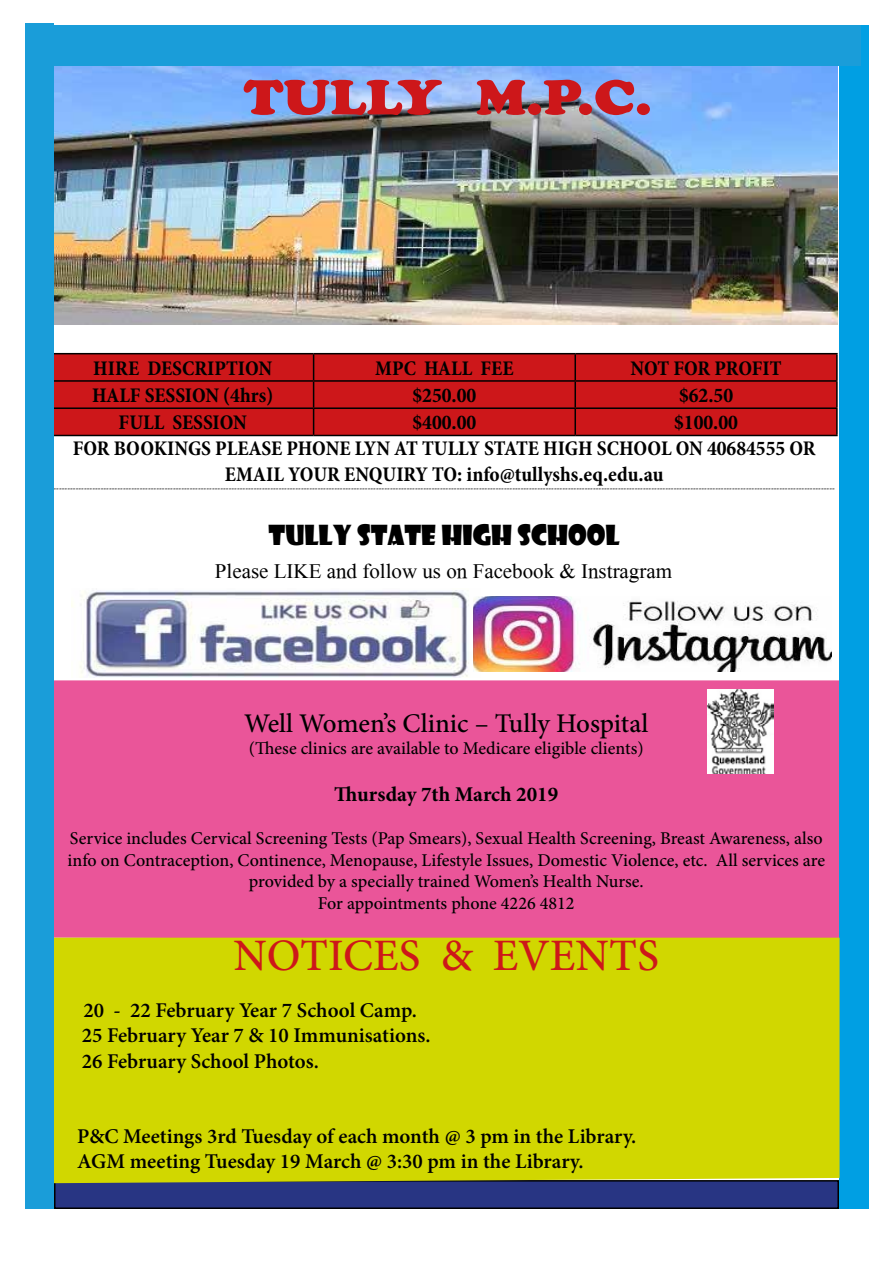
<style>
.page{position:relative;width:893px;height:1263px;background:#fff}
.page>*{position:absolute;margin:0;border:0;box-sizing:border-box;transform-origin:0 0}
.t1{font:48.6px "Cooper Black Std";color:#cd171a;scale:1.11 1}
.t2{font:500 45px "Minion Pro";color:#cd171a}
.t3{font:500 27px "Minion Pro";color:#000}
.t4{font:27px "Showcard Gothic";color:#000}
.t5{font:700 condensed 21px "Minion Pro";color:#000}
.t6{font:600 21px/25.2px "Minion Pro";color:#000}
.t7{font:21px "Mongolian Baiti";color:#000}
.t8{font:700 21px "Minion Pro";color:#000}
.t9{font:500 18px/21.6px "Minion Pro";color:#000;text-align:center}
.t10{font:700 condensed 9px "Minion Pro";color:#000}
</style>
<div class="page">
<div style="left:55px;top:1181px;width:783px;height:27px;background:#283583"></div>
<div style="left:54px;top:1180px;width:785px;height:29px;border:2px solid #000"></div>
<img style="left:54px;top:66px;width:784px;height:258px">
<div style="left:54px;top:354px;width:782px;height:81px;background:#cd171a"></div>
<hr style="left:51px;top:353px;width:263px;height:1px;background:#000">
<hr style="left:314px;top:353px;width:261px;height:1px;background:#000">
<hr style="left:575px;top:353px;width:263px;height:1px;background:#000">
<hr style="left:574px;top:354px;width:2px;height:26px;background:#000">
<hr style="left:836px;top:354px;width:2px;height:26px;background:#000">
<hr style="left:51px;top:380px;width:263px;height:2px;background:#000">
<hr style="left:314px;top:380px;width:261px;height:2px;background:#000">
<hr style="left:575px;top:380px;width:263px;height:2px;background:#000">
<hr style="left:574px;top:382px;width:2px;height:25px;background:#000">
<hr style="left:836px;top:382px;width:2px;height:25px;background:#000">
<hr style="left:51px;top:407px;width:263px;height:2px;background:#000">
<hr style="left:314px;top:407px;width:261px;height:2px;background:#000">
<svg style="left:313px;top:354px;width:1px;height:81px"></svg>
<hr style="left:575px;top:407px;width:263px;height:2px;background:#000">
<hr style="left:574px;top:409px;width:2px;height:26px;background:#000">
<hr style="left:836px;top:409px;width:2px;height:26px;background:#000">
<hr style="left:51px;top:435px;width:263px;height:1px;background:#000">
<hr style="left:314px;top:435px;width:261px;height:1px;background:#000">
<hr style="left:575px;top:435px;width:263px;height:1px;background:#000">
<img style="left:72px;top:590px;width:397px;height:87px">
<div style="left:839px;top:26px;width:30px;height:1183px;background:#009fe3"></div>
<div style="left:40px;top:26px;width:821px;height:40px;background:#1a9dd9"></div>
<div style="left:26px;top:23px;width:28px;height:1186px;background:#1a9dd9"></div>
<div style="left:54px;top:680px;width:785px;height:258px;background:#ea5599"></div>
<img style="left:707px;top:690px;width:67px;height:84px">
<img style="left:473px;top:596px;width:358px;height:76px">
<div style="left:54px;top:938px;width:785px;height:245px;background:#d1d700"></div>
<h1 class="t1" style="left:244px;top:68px;width:369px">TULLY M.P.C.</h1>
<p class="t5" style="left:93px;top:354px;width:180px">HIRE DESCRIPTION</p>
<p class="t5" style="left:375px;top:354px;width:140px">MPC HALL FEE</p>
<p class="t5" style="left:630px;top:354px;width:153px">NOT FOR PROFIT</p>
<p class="t5" style="left:92px;top:381px;width:183px">HALF SESSION (4hrs)</p>
<p class="t5" style="left:412px;top:381px;width:65px">$250.00</p>
<p class="t5" style="left:679px;top:381px;width:56px">$62.50</p>
<p class="t5" style="left:119px;top:408px;width:130px">FULL SESSION</p>
<p class="t5" style="left:412px;top:408px;width:65px">$400.00</p>
<p class="t5" style="left:674px;top:408px;width:65px">$100.00</p>
<p class="t5" style="left:73px;top:434px;width:744px">FOR BOOKINGS PLEASE PHONE LYN AT TULLY STATE HIGH SCHOOL ON 40684555 OR</p>
<p class="t5" style="left:225px;top:459px;width:440px">EMAIL YOUR ENQUIRY TO: info@tullyshs.eq.edu.au</p>
<p class="t10" style="left:53px;top:482px;width:783px">-----------------------------------------------------------------------------------------------------------------------------------------------------------------------------------------------------------------------------------------------------------------------------------------</p>
<h3 class="t4" style="left:269px;top:517px;width:353px">TULLY STATE HIGH SCHOOL</h3>
<p class="t7" style="left:215px;top:560px;width:459px">Please LIKE and follow us on Facebook &amp; Instragram</p>
<h3 class="t3" style="left:244px;top:705px;width:406px">Well Women’s Clinic – Tully Hospital</h3>
<p class="t9" style="left:249px;top:737px;width:396px">(These clinics are available to Medicare eligible clients)</p>
<p class="t8" style="left:334px;top:779px;width:225px">Thursday 7th March 2019</p>
<p class="t9" style="left:68px;top:827px;width:759px">Service includes Cervical Screening Tests (Pap Smears), Sexual Health Screening, Breast Awareness, also info on Contraception, Continence, Menopause, Lifestyle Issues, Domestic Violence, etc. All services are provided by a specially trained Women’s Health Nurse.<br>For appointments phone 4226 4812</p>
<h2 class="t2" style="left:234px;top:925px;width:427px">NOTICES &amp; EVENTS</h2>
<p class="t6" style="left:82px;top:998px;width:350px">20 - 22 February Year 7 School Camp.<br>25 February Year 7 &amp; 10 Immunisations.<br>26 February School Photos.</p>
<p class="t6" style="left:77px;top:1124px;width:561px">P&amp;C Meetings 3rd Tuesday of each month @ 3 pm in the Library.<br>AGM meeting Tuesday 19 March @ 3:30 pm in the Library.</p>
</div>
